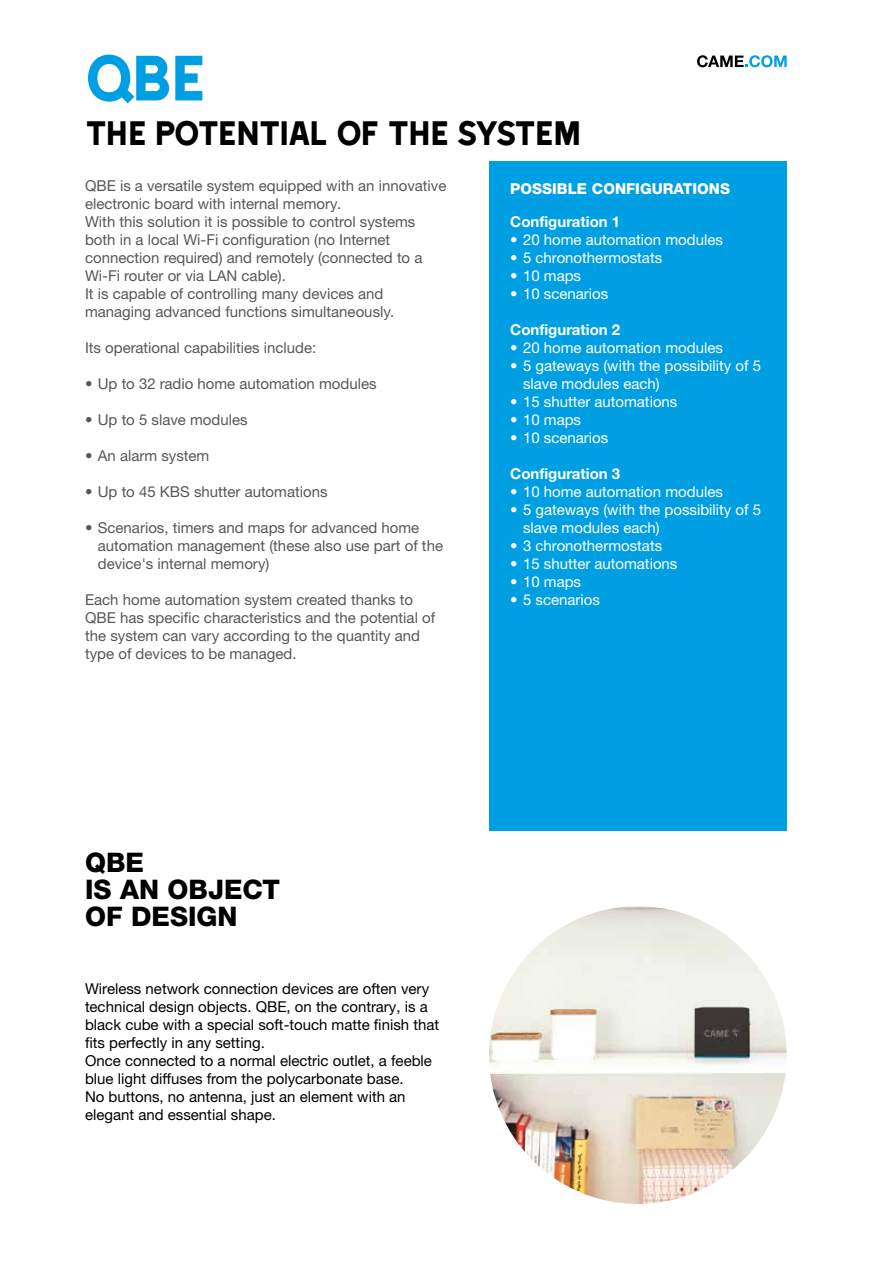
<style>
.page{position:relative;width:893px;height:1263px;background:#fff}
.page>*{position:absolute;margin:0;border:0;box-sizing:border-box;transform-origin:0 0}
.t1{font:73.5px "Came Type";color:#009fe3}
.t2{font:39px "Came Type";letter-spacing:-.03em;color:#000}
.t3{font:800 27px/27px "Helvetica Neue LTW1 G";color:#000}
.t4{font:15px/18px "Helvetica Neue LTW1 G";color:#575756}
.t5{font:15px/18px "Helvetica Neue LTW1 G";color:#000}
.t6{font:15px/18px "Helvetica Neue LTW1 G";color:#fff}
.t7{font:700 15px "Helvetica Neue LTW1 G";color:#fff}
.t8{font:800 15px "Helvetica Neue LTW1 G";color:#fff}
</style>
<div class="page">
<svg style="left:697px;top:55px;width:90px;height:12px"></svg>
<div style="left:489px;top:162px;width:298px;height:669px;background:#009fe3"></div>
<img style="left:489px;top:906px;width:298px;height:298px;border-radius:149px">
<h1 class="t1" style="left:85px;top:39px;width:123px">QBE</h1>
<h2 class="t2" style="left:85px;top:113px;width:498px">THE POTENTIAL OF THE SYSTEM</h2>
<p class="t4" style="left:85px;top:176px;width:363px">QBE is a versatile system equipped with an innovative electronic board with internal memory.<br>With this solution it is possible to control systems both in a local Wi-Fi configuration (no Internet connection required) and remotely (connected to a Wi-Fi router or via LAN cable).<br>It is capable of controlling many devices and managing advanced functions simultaneously.</p>
<p class="t4" style="left:85px;top:338px;width:233px">Its operational capabilities include:</p>
<p class="t4" style="left:85px;top:374px;width:293px">• Up to 32 radio home automation modules</p>
<p class="t4" style="left:85px;top:410px;width:164px">• Up to 5 slave modules</p>
<p class="t4" style="left:85px;top:446px;width:126px">• An alarm system</p>
<p class="t4" style="left:85px;top:482px;width:244px">• Up to 45 KBS shutter automations</p>
<p class="t4" style="left:98px;top:518px;width:347px;text-indent:-13px">• Scenarios, timers and maps for advanced home automation management (these also use part of the device's internal memory)</p>
<p class="t4" style="left:85px;top:590px;width:352px">Each home automation system created thanks to QBE has specific characteristics and the potential of the system can vary according to the quantity and type of devices to be managed.</p>
<p class="t8" style="left:510px;top:179px;width:221px">POSSIBLE CONFIGURATIONS</p>
<p class="t7" style="left:510px;top:212px;width:112px">Configuration 1</p>
<p class="t6" style="left:510px;top:230px;width:214px">• 20 home automation modules</p>
<p class="t6" style="left:510px;top:248px;width:153px">• 5 chronothermostats</p>
<p class="t6" style="left:510px;top:266px;width:72px">• 10 maps</p>
<p class="t6" style="left:510px;top:284px;width:100px">• 10 scenarios</p>
<p class="t7" style="left:510px;top:320px;width:112px">Configuration 2</p>
<p class="t6" style="left:510px;top:338px;width:214px">• 20 home automation modules</p>
<p class="t6" style="left:523px;top:356px;width:240px;text-indent:-13px">• 5 gateways (with the possibility of 5 slave modules each)</p>
<p class="t6" style="left:510px;top:392px;width:169px">• 15 shutter automations</p>
<p class="t6" style="left:510px;top:410px;width:72px">• 10 maps</p>
<p class="t6" style="left:510px;top:428px;width:100px">• 10 scenarios</p>
<p class="t7" style="left:510px;top:464px;width:112px">Configuration 3</p>
<p class="t6" style="left:510px;top:482px;width:214px">• 10 home automation modules</p>
<p class="t6" style="left:523px;top:500px;width:240px;text-indent:-13px">• 5 gateways (with the possibility of 5 slave modules each)</p>
<p class="t6" style="left:510px;top:536px;width:153px">• 3 chronothermostats</p>
<p class="t6" style="left:510px;top:554px;width:169px">• 15 shutter automations</p>
<p class="t6" style="left:510px;top:572px;width:72px">• 10 maps</p>
<p class="t6" style="left:510px;top:590px;width:91px">• 5 scenarios</p>
<h3 class="t3" style="left:85px;top:849px;width:196px">QBE<br>IS AN OBJECT<br>OF DESIGN</h3>
<p class="t5" style="left:85px;top:980px;width:356px">Wireless network connection devices are often very technical design objects. QBE, on the contrary, is a black cube with a special soft-touch matte finish that fits perfectly in any setting.<br>Once connected to a normal electric outlet, a feeble blue light diffuses from the polycarbonate base.<br>No buttons, no antenna, just an element with an elegant and essential shape.</p>
</div>
